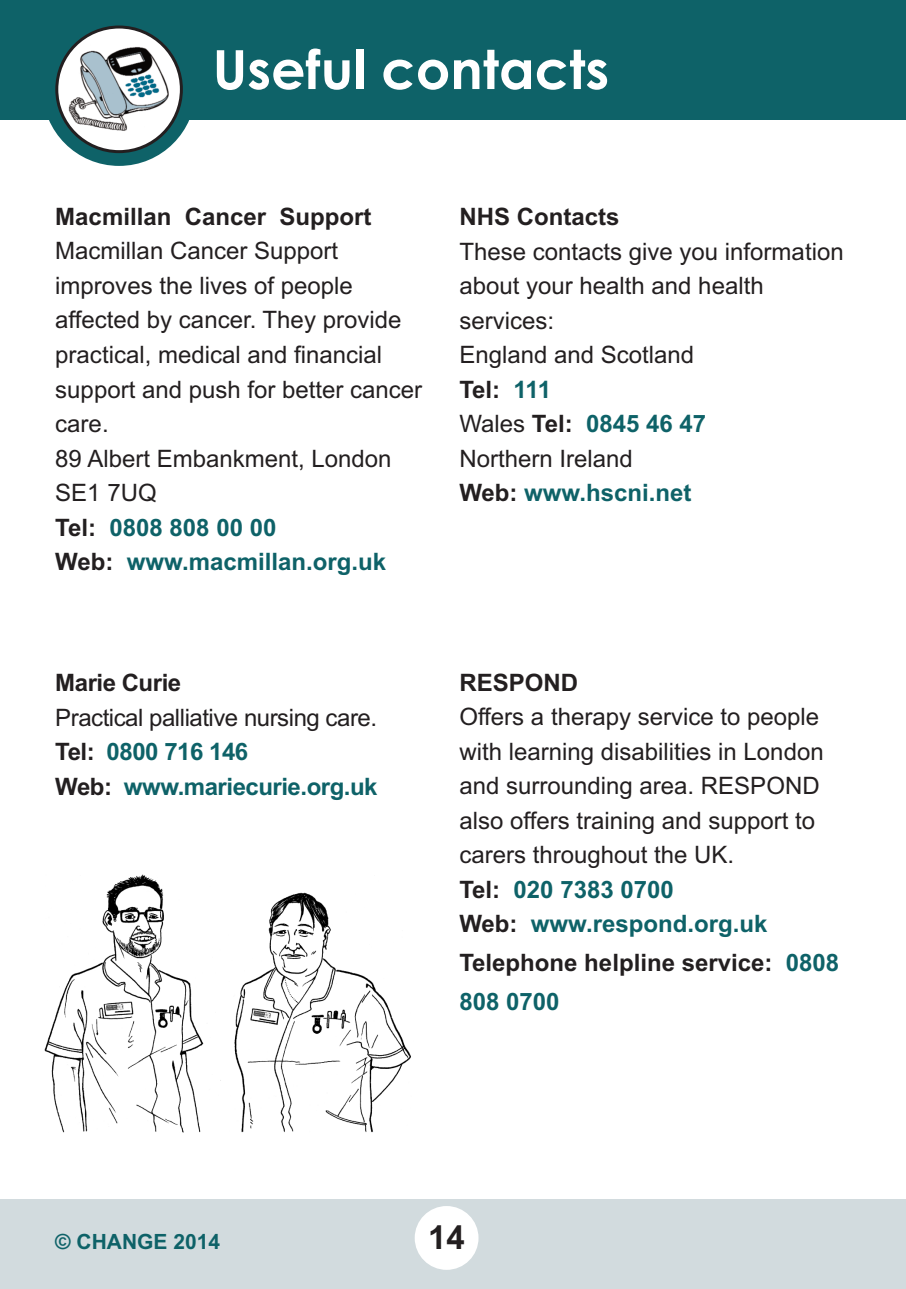
<style>
.page{position:relative;width:906px;height:1289px;background:#fff}
.page>*{position:absolute;margin:0;border:0;box-sizing:border-box;transform-origin:0 0}
.t1{font:700 54px "Century Gothic";color:#fff}
.t2{font:700 33px "Arial";color:#231f20}
.t3{font:24px/34.5px "Arial";color:#231f20}
.t4{font:700 24px/39px "Arial";color:#231f20}
.t5{font:24px/34.5px "Arial";letter-spacing:-.02em;color:#231f20}
.t6{font:700 24px "Arial";letter-spacing:-.02em;color:#231f20}
.t7{font:700 21px "Arial";color:#0e6268}
.s1{font-weight:700}
.s2{font-weight:700;color:#0e6268}
.s3{color:#0e6268}
</style>
<div class="page">
<div style="left:0;top:1199px;width:906px;height:89px;background:#d2dbde"></div>
<div style="left:415px;top:1205px;width:63px;height:64px;background:#fff;border-radius:50%"></div>
<div style="left:43px;top:13px;width:153px;height:153px;background:#0e6268;border-radius:50%"></div>
<div style="left:0;top:0;width:906px;height:119px;background:#0e6268"></div>
<svg style="left:55px;top:26px;width:128px;height:127px"></svg>
<img style="left:44px;top:874px;width:367px;height:258px">
<h1 class="t1" style="left:213px;top:39px;width:398px">Useful contacts</h1>
<p class="t4" style="left:55px;top:197px;width:318px">Macmillan Cancer Support</p>
<p class="t3" style="left:55px;top:234px;width:368px">Macmillan Cancer Support improves the lives of people affected by cancer. They provide practical, medical and financial support and push for better cancer care.<br>89 Albert Embankment, London<br>SE1 7UQ<br><span class="s1">Tel:</span> <span class="s2">0808 808 00 00<br></span><span class="s1">Web:</span> <span class="s2">www.macmillan.org.uk</span></p>
<p class="t4" style="left:459px;top:197px;width:162px">NHS Contacts</p>
<p class="t3" style="left:459px;top:234px;width:386px">These contacts give you information about your health and health services:<br>England and Scotland<br><span class="s1">Tel:</span> <span class="s2">111<br></span>Wales <span class="s1">Tel:</span> <span class="s2">0845 46 47<br></span>Northern Ireland<br><span class="s1">Web:</span> <span class="s2">www.hscni.net</span></p>
<p class="t6" style="left:55px;top:669px;width:127px">Marie Curie</p>
<p class="t5" style="left:55px;top:700px;width:324px">Practical palliative nursing care.<br><span class="s1">Tel:</span> <span class="s2">0800 716 146<br></span><span class="s1">Web:</span> <span class="s2">www.mariecurie.org.uk</span></p>
<p class="t4" style="left:459px;top:662px;width:120px">RESPOND</p>
<p class="t3" style="left:459px;top:699px;width:366px">Offers a therapy service to people with learning disabilities in London and surrounding area. RESPOND also offers training and support to carers throughout the UK.<br><span class="s1">Tel:</span> <span class="s2">020 7383 0700<br></span><span class="s1">Web:</span> <span class="s2">www.respond.org.uk</span></p>
<p class="t4" style="left:459px;top:943px;width:381px">Telephone helpline service: <span class="s3">0808<br>808 0700</span></p>
<p class="t7" style="left:55px;top:1229px;width:166px">© CHANGE 2014</p>
<h2 class="t2" style="left:428px;top:1218px;width:38px">14</h2>
</div>
